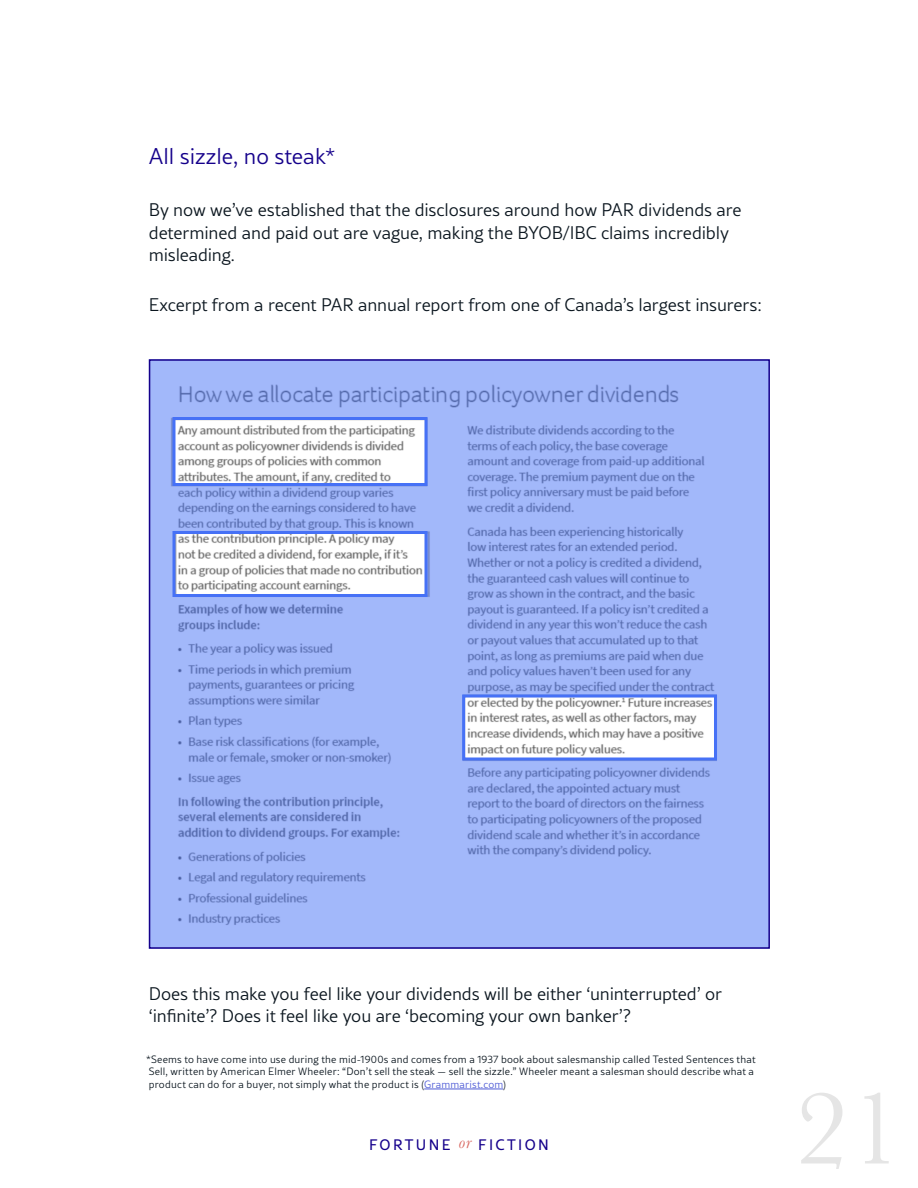
<style>
.page{position:relative;width:918px;height:1188px;background:#fff}
.page>*{position:absolute;margin:0;border:0;box-sizing:border-box;transform-origin:0 0}
.t1{font:108px "Baskerville";color:#e5e5e5}
.t2{font:300 22.5px "Rival Sans";color:#15008b}
.t3{font:300 18px/22.5px "Rival Sans";letter-spacing:-.005em;color:#0b161f}
.t4{font:15px "Rival Sans";letter-spacing:.16em;color:#15008b}
.t5{font:300 10.5px/12.6px "Rival Sans";letter-spacing:.02em;color:#0b161f}
.s1{color:#4f5cd6}
.s2{font-family:"Baskerville";font-style:italic;font-size:18px;color:#d86861}
</style>
<div class="page">
<svg style="left:152px;top:362px;width:615px;height:584px;background:#a4b8f1"></svg>
<hr style="left:424px;top:1089px;width:79px;height:1px;background:#4f5cd6">
<div style="left:172px;top:417px;width:256px;height:69px;border:3px solid #4671f6"></div>
<div style="left:462px;top:694px;width:255px;height:66px;border:3px solid #4671f6"></div>
<div style="left:172px;top:531px;width:256px;height:66px;border:3px solid #4671f6"></div>
<p class="t2" style="left:149px;top:140px;width:188px">All sizzle, no steak*</p>
<p class="t3" style="left:149px;top:199px;width:594px">By now we’ve established that the disclosures around how PAR dividends are determined and paid out are vague, making the BYOB/IBC claims incredibly misleading.</p>
<p class="t3" style="left:149px;top:293px;width:615px">Excerpt from a recent PAR annual report from one of Canada’s largest insurers:</p>
<p class="t3" style="left:149px;top:982px;width:575px">Does this make you feel like your dividends will be either ‘uninterrupted’ or ‘infinite’? Does it feel like you are ‘becoming your own banker’?</p>
<p class="t5" style="left:146px;top:1053px;width:611px">*Seems to have come into use during the mid-1900s and comes from a 1937 book about salesmanship called Tested Sentences that<br>Sell, written by American Elmer Wheeler: “Don’t sell the steak — sell the sizzle.” Wheeler meant a salesman should describe what a product can do for a buyer, not simply what the product is (<span class="s1">Grammarist.com</span>)</p>
<p class="t4" style="left:369px;top:1134px;width:181px">FORTUNE <span class="s2">or</span> FICTION</p>
<h1 class="t1" style="left:795px;top:1060px;width:109px">21</h1>
</div>
